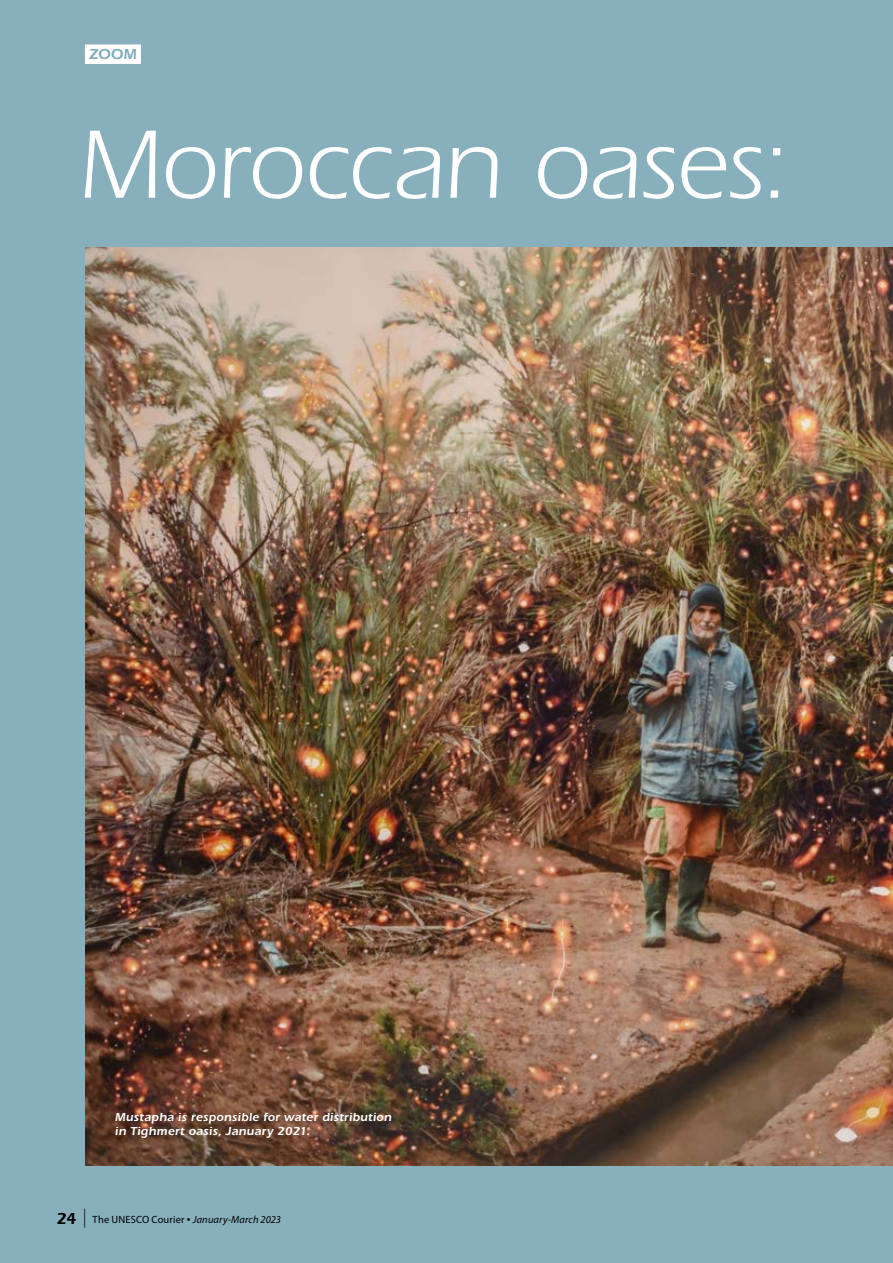
<style>
.page{position:relative;width:893px;height:1263px;background:#87b0bc}
.page>*{position:absolute;margin:0;border:0;box-sizing:border-box;transform-origin:0 0}
.t1{font:100.5px "ITC Eras Std";letter-spacing:-.01em;color:#fff}
.t2{font:600 15px "ITC Eras Std";color:#80acb9}
.t3{font:600 12px/14.4px "ITC Eras Std";color:#fff}
.t4{font:italic 10.5px "Myriad Pro";letter-spacing:.01em;color:#000}
.s1{font-family:"ITC Eras Std";font-weight:600;font-style:normal;font-size:16.5px}
.s2{font-style:normal;font-size:18.9px}
.s3{font-style:normal}
.s4{font-style:normal;font-size:13.5px}
</style>
<div class="page">
<img style="left:85px;top:247px;width:808px;height:918px">
<div style="left:85px;top:44px;width:56px;height:20px;background:#fff"></div>
<p class="t2" style="left:89px;top:46px;width:49px">ZOOM</p>
<h1 class="t1" style="left:78px;top:109px;width:713px">Moroccan oases:</h1>
<p class="t3" style="left:115px;top:1110px;width:279px">Mustapha is responsible for water distribution in Tighmert oasis, January 2021.</p>
<p class="t4" style="left:57px;top:1212px;width:226px"><span class="s1">24</span> <span class="s2">|</span> <span class="s3">The UNESCO Courier</span> <span class="s4">•</span> January-March 2023</p>
</div>
